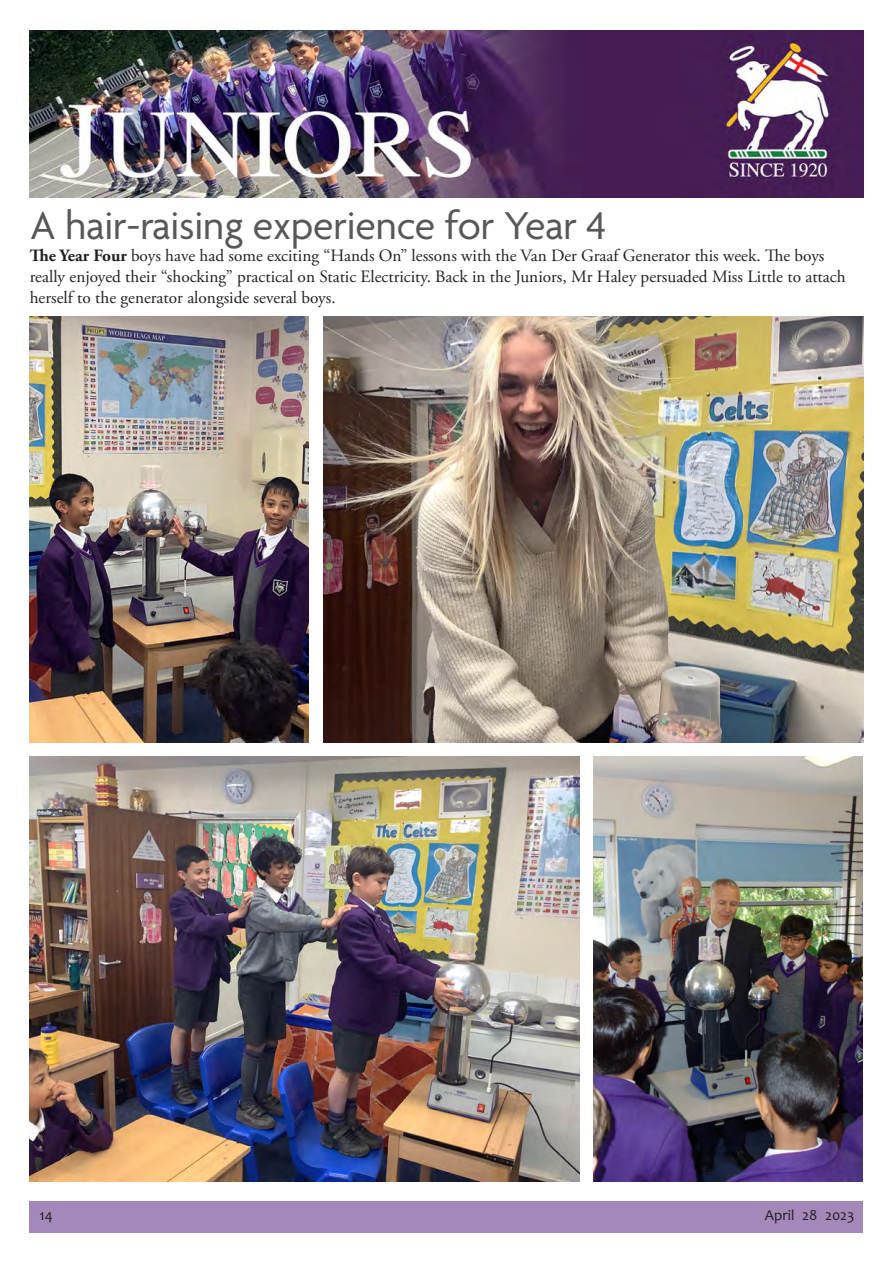
<style>
.page{position:relative;width:893px;height:1263px;background:#fff}
.page>*{position:absolute;margin:0;border:0;box-sizing:border-box;transform-origin:0 0}
.t1{font:42px "Agenda";letter-spacing:-.005em;color:#57585a}
.t2{font:17.25px/20.7px "Adobe Garamond Pro";color:#231f20}
.t3{font:15px "Candara";color:#231f20}
.s1{font-weight:700}
</style>
<div class="page">
<div style="left:30px;top:1201px;width:833px;height:32px;background:#a488ba"></div>
<img style="left:30px;top:31px;width:833px;height:167px">
<img style="left:593px;top:756px;width:270px;height:426px">
<img style="left:323px;top:316px;width:540px;height:426px">
<img style="left:30px;top:756px;width:549px;height:426px">
<img style="left:30px;top:316px;width:279px;height:426px">
<p class="t1" style="left:30px;top:203px;width:578px">A hair-raising experience for Year 4</p>
<p class="t2" style="left:30px;top:246px;width:817px"><span class="s1">The Year Four</span> boys have had some exciting “Hands On” lessons with the Van Der Graaf Generator this week. The boys really enjoyed their “shocking” practical on Static Electricity. Back in the Juniors, Mr Haley persuaded Miss Little to attach herself to the generator alongside several boys.</p>
<p class="t3" style="left:39px;top:1206px;width:15px">14</p>
<p class="t3" style="left:765px;top:1206px;width:91px">April 28 2023</p>
</div>
